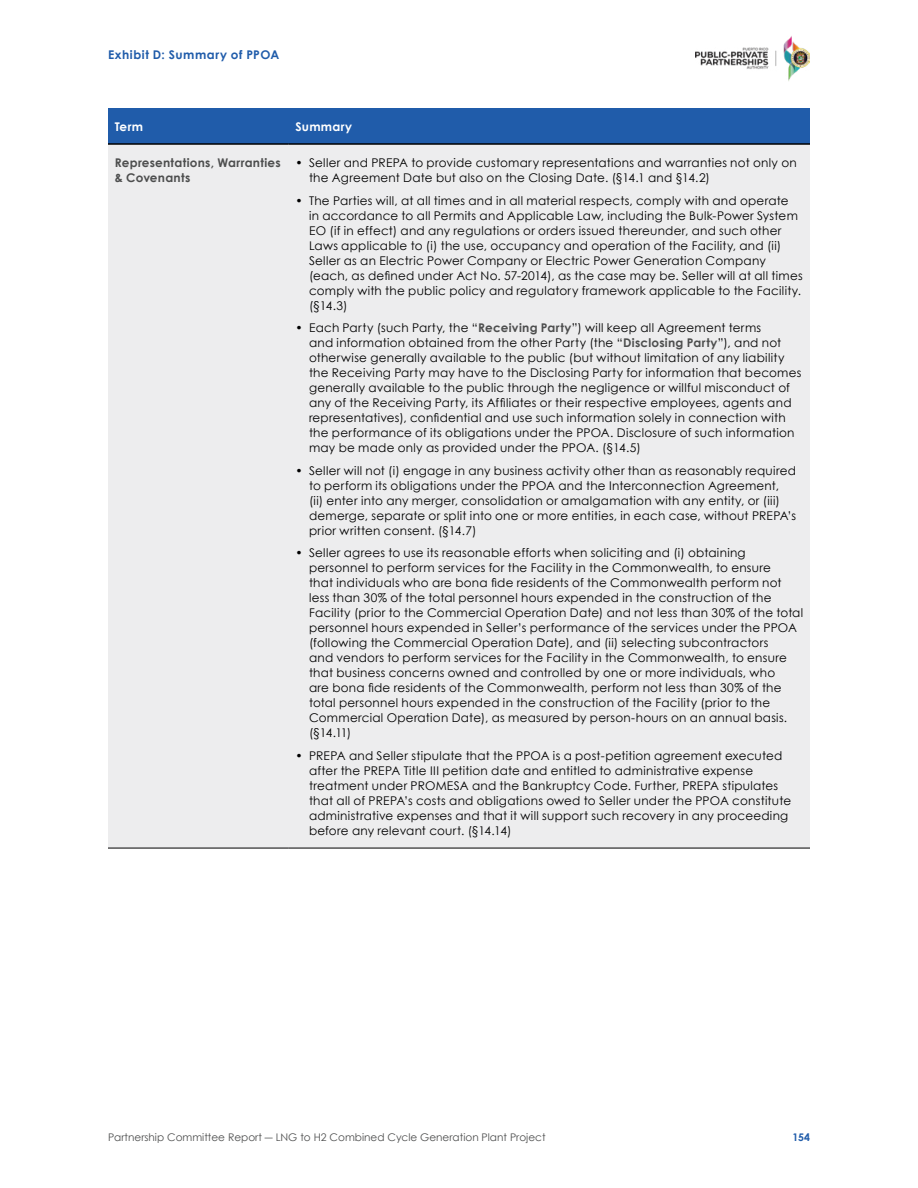
<style>
.page{position:relative;width:918px;height:1188px;background:#fff}
.page>*{position:absolute;margin:0;border:0;box-sizing:border-box;transform-origin:0 0}
.t1{font:12px/15px "Century Gothic";letter-spacing:.02em;color:#000}
.t2{font:700 12px/15px "Century Gothic";letter-spacing:.02em;color:#4d4e4e}
.t3{font:700 12px "Century Gothic";letter-spacing:.045em;color:#205caa}
.t4{font:700 12px "Century Gothic";letter-spacing:.025em;color:#fff}
.t5{font:10.5px "Century Gothic";color:#4d4e4e}
.t6{font:700 10.5px "Century Gothic";color:#205caa}
.s1{font-weight:700;color:#4d4e4e}
</style>
<div class="page">
<img style="left:696px;top:36px;width:114px;height:45px">
<div style="left:108px;top:108px;width:702px;height:35px;background:#205caa"></div>
<div style="left:108px;top:145px;width:702px;height:703px;background:#ededee"></div>
<hr style="left:108px;top:143px;width:181px;height:2px;background:#000">
<hr style="left:289px;top:143px;width:521px;height:2px;background:#000">
<hr style="left:108px;top:848px;width:181px;height:1px;background:#000">
<hr style="left:289px;top:848px;width:521px;height:1px;background:#000">
<p class="t3" style="left:108px;top:46px;width:173px">Exhibit D: Summary of PPOA</p>
<p class="t4" style="left:115px;top:117px;width:30px">Term</p>
<p class="t4" style="left:296px;top:117px;width:58px">Summary</p>
<p class="t2" style="left:115px;top:155px;width:167px">Representations, Warranties &amp; Covenants</p>
<p class="t1" style="left:309px;top:155px;width:489px;text-indent:-14px">• Seller and PREPA to provide customary representations and warranties not only on the Agreement Date but also on the Closing Date. (§14.1 and §14.2)</p>
<p class="t1" style="left:309px;top:193px;width:495px;text-indent:-14px">• The Parties will, at all times and in all material respects, comply with and operate<br>in accordance to all Permits and Applicable Law, including the Bulk-Power System EO (if in effect) and any regulations or orders issued thereunder, and such other Laws applicable to (i) the use, occupancy and operation of the Facility, and (ii)<br>Seller as an Electric Power Company or Electric Power Generation Company (each, as defined under Act No. 57-2014), as the case may be. Seller will at all times comply with the public policy and regulatory framework applicable to the Facility. (§14.3)</p>
<p class="t1" style="left:309px;top:320px;width:494px;text-indent:-14px">• Each Party (such Party, the “<span class="s1">Receiving Party</span>”) will keep all Agreement terms<br>and information obtained from the other Party (the “<span class="s1">Disclosing Party</span>”), and not otherwise generally available to the public (but without limitation of any liability the Receiving Party may have to the Disclosing Party for information that becomes generally available to the public through the negligence or willful misconduct of any of the Receiving Party, its Affiliates or their respective employees, agents and representatives), confidential and use such information solely in connection with the performance of its obligations under the PPOA. Disclosure of such information may be made only as provided under the PPOA. (§14.5)</p>
<p class="t1" style="left:309px;top:463px;width:489px;text-indent:-14px">• Seller will not (i) engage in any business activity other than as reasonably required to perform its obligations under the PPOA and the Interconnection Agreement, (ii) enter into any merger, consolidation or amalgamation with any entity, or (iii) demerge, separate or split into one or more entities, in each case, without PREPA’s prior written consent. (§14.7)</p>
<p class="t1" style="left:309px;top:545px;width:496px;text-indent:-14px">• Seller agrees to use its reasonable efforts when soliciting and (i) obtaining personnel to perform services for the Facility in the Commonwealth, to ensure<br>that individuals who are bona fide residents of the Commonwealth perform not less than 30% of the total personnel hours expended in the construction of the Facility (prior to the Commercial Operation Date) and not less than 30% of the total personnel hours expended in Seller’s performance of the services under the PPOA (following the Commercial Operation Date), and (ii) selecting subcontractors<br>and vendors to perform services for the Facility in the Commonwealth, to ensure that business concerns owned and controlled by one or more individuals, who<br>are bona fide residents of the Commonwealth, perform not less than 30% of the total personnel hours expended in the construction of the Facility (prior to the Commercial Operation Date), as measured by person-hours on an annual basis. (§14.11)</p>
<p class="t1" style="left:309px;top:748px;width:484px;text-indent:-14px">• PREPA and Seller stipulate that the PPOA is a post-petition agreement executed after the PREPA Title III petition date and entitled to administrative expense treatment under PROMESA and the Bankruptcy Code. Further, PREPA stipulates that all of PREPA’s costs and obligations owed to Seller under the PPOA constitute administrative expenses and that it will support such recovery in any proceeding before any relevant court. (§14.14)</p>
<p class="t5" style="left:108px;top:1130px;width:439px">Partnership Committee Report ― LNG to H2 Combined Cycle Generation Plant Project</p>
<p class="t6" style="left:792px;top:1130px;width:19px">154</p>
</div>
